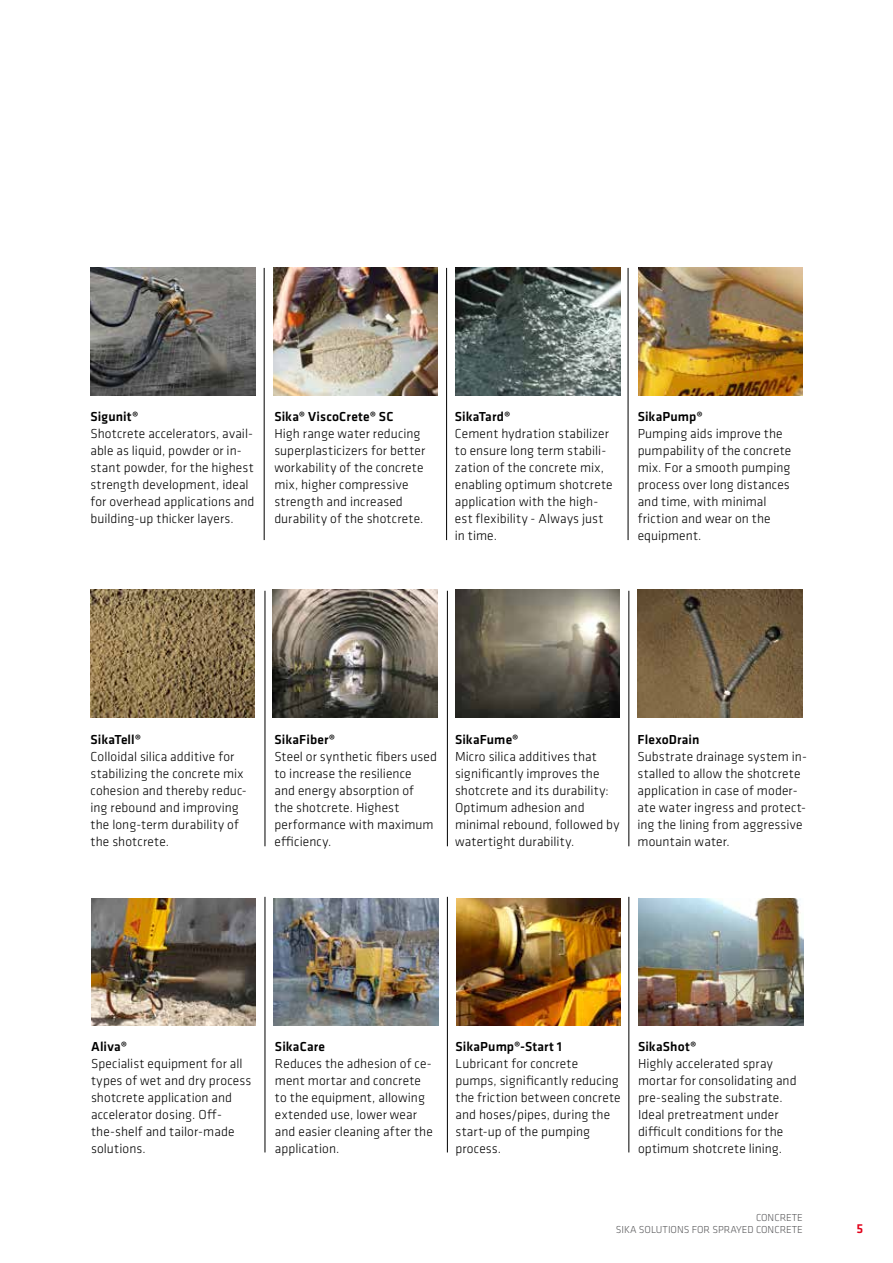
<style>
.page{position:relative;width:893px;height:1263px;background:#fff}
.page>*{position:absolute;margin:0;border:0;box-sizing:border-box;transform-origin:0 0}
.t1{font:300 13.5px/17px "Klavika";letter-spacing:.005em;color:#000}
.t2{font:500 13.5px "Klavika";letter-spacing:.01em;color:#000}
.t3{font:500 13.5px "Klavika";color:#e2001a}
.t4{font:300 10.5px/12.6px "Klavika";color:#58585a;text-align:right}
</style>
<div class="page">
<hr style="left:264px;top:268px;width:1px;height:272px;background:#000">
<hr style="left:446px;top:268px;width:1px;height:272px;background:#000">
<hr style="left:628px;top:268px;width:1px;height:272px;background:#000">
<hr style="left:265px;top:591px;width:1px;height:255px;background:#000">
<hr style="left:447px;top:591px;width:1px;height:255px;background:#000">
<hr style="left:629px;top:591px;width:1px;height:255px;background:#000">
<hr style="left:265px;top:897px;width:1px;height:255px;background:#000">
<hr style="left:447px;top:897px;width:1px;height:255px;background:#000">
<hr style="left:629px;top:897px;width:1px;height:255px;background:#000">
<img style="left:91px;top:268px;width:164px;height:127px">
<img style="left:638px;top:268px;width:165px;height:127px">
<img style="left:456px;top:268px;width:164px;height:127px">
<img style="left:273px;top:268px;width:165px;height:127px">
<img style="left:90px;top:590px;width:165px;height:127px">
<img style="left:638px;top:590px;width:164px;height:127px">
<img style="left:455px;top:590px;width:165px;height:127px">
<img style="left:273px;top:590px;width:164px;height:127px">
<img style="left:91px;top:898px;width:165px;height:127px">
<img style="left:639px;top:898px;width:164px;height:127px">
<img style="left:456px;top:898px;width:165px;height:127px">
<img style="left:274px;top:898px;width:164px;height:127px">
<p class="t2" style="left:90px;top:407px;width:49px">Sigunit®</p>
<p class="t1" style="left:90px;top:425px;width:166px">Shotcrete accelerators, avail&shy;able as liquid, powder or in&shy;stant powder, for the highest strength development, ideal for overhead applications and building-up thicker layers.</p>
<p class="t2" style="left:274px;top:407px;width:121px">Sika® ViscoCrete® SC</p>
<p class="t1" style="left:274px;top:425px;width:152px">High range water reducing superplasticizers for better workability of the concrete mix, higher compressive strength and increased durability of the shotcrete.</p>
<p class="t2" style="left:455px;top:407px;width:57px">SikaTard®</p>
<p class="t1" style="left:455px;top:425px;width:159px">Cement hydration stabilizer to ensure long term stabili&shy;zation of the concrete mix, enabling optimum shotcrete application with the high&shy;est flexibility - Always just in time.</p>
<p class="t2" style="left:638px;top:407px;width:67px">SikaPump®</p>
<p class="t1" style="left:638px;top:425px;width:155px">Pumping aids improve the pumpability of the concrete mix. For a smooth pumping process over long distances and time, with minimal friction and wear on the equipment.</p>
<p class="t2" style="left:91px;top:731px;width:52px">SikaTell®</p>
<p class="t1" style="left:91px;top:748px;width:158px">Colloidal silica additive for stabilizing the concrete mix cohesion and thereby reduc&shy;ing rebound and improving the long-term durability of the shotcrete.</p>
<p class="t2" style="left:274px;top:731px;width:62px">SikaFiber®</p>
<p class="t1" style="left:274px;top:748px;width:164px">Steel or synthetic fibers used to increase the resilience<br>and energy absorption of<br>the shotcrete. Highest performance with maximum efficiency.</p>
<p class="t2" style="left:455px;top:731px;width:65px">SikaFume®</p>
<p class="t1" style="left:455px;top:748px;width:166px">Micro silica additives that significantly improves the shotcrete and its durability:<br>Optimum adhesion and minimal rebound, followed by watertight durability.</p>
<p class="t2" style="left:638px;top:731px;width:63px">FlexoDrain</p>
<p class="t1" style="left:638px;top:748px;width:171px">Substrate drainage system in&shy;stalled to allow the shotcrete application in case of moder&shy;ate water ingress and protect&shy;ing the lining from aggressive mountain water.</p>
<p class="t2" style="left:91px;top:1037px;width:38px">Aliva®</p>
<p class="t1" style="left:91px;top:1054px;width:162px">Specialist equipment for all types of wet and dry process shotcrete application and accelerator dosing. Off&shy;the-shelf and tailor-made solutions.</p>
<p class="t2" style="left:275px;top:1037px;width:52px">SikaCare</p>
<p class="t1" style="left:275px;top:1054px;width:159px">Reduces the adhesion of ce&shy;ment mortar and concrete to the equipment, allowing extended use, lower wear and easier cleaning after the application.</p>
<p class="t2" style="left:455px;top:1037px;width:108px">SikaPump®-Start 1</p>
<p class="t1" style="left:455px;top:1054px;width:167px">Lubricant for concrete pumps, significantly reducing the friction between concrete and hoses/pipes, during the start-up of the pumping process.</p>
<p class="t2" style="left:638px;top:1037px;width:60px">SikaShot®</p>
<p class="t1" style="left:638px;top:1054px;width:160px">Highly accelerated spray mortar for consolidating and pre-sealing the substrate.<br>Ideal pretreatment under difficult conditions for the optimum shotcrete lining.</p>
<p class="t4" style="left:616px;top:1211px;width:189px">CONCRETE<br>SIKA SOLUTIONS FOR SPRAYED CONCRETE</p>
<p class="t3" style="left:856px;top:1219px;width:8px">5</p>
</div>
